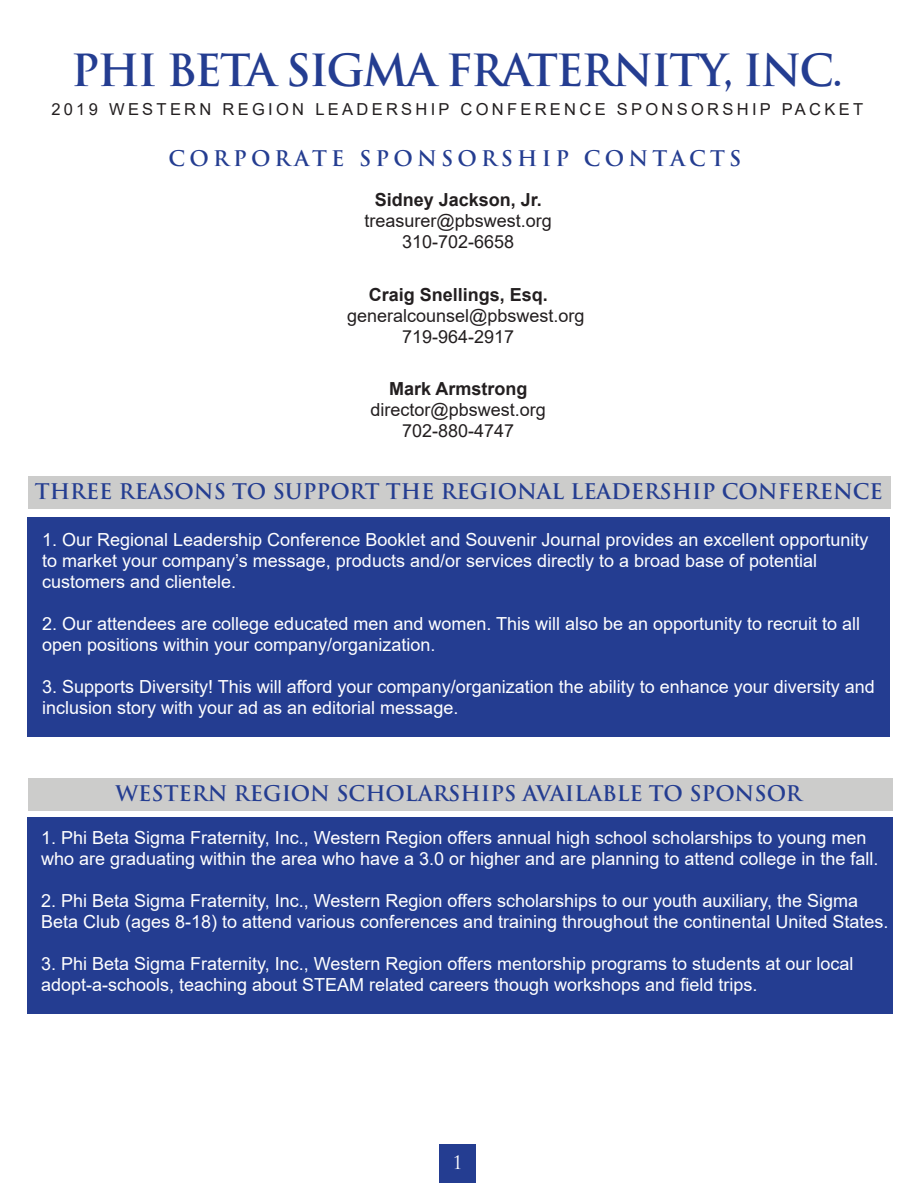
<style>
.page{position:relative;width:918px;height:1188px;background:#fff}
.page>*{position:absolute;margin:0;border:0;box-sizing:border-box;transform-origin:0 0}
.t1{font:700 43.2px "Trajan Pro";letter-spacing:-.04em;color:#243d91}
.t2{font:700 21px "Trajan Pro";color:#243d91}
.t3{font:700 21px "Trajan Pro";letter-spacing:.2em;color:#243d91}
.t4{font:18px/21px "Arial";color:#fff}
.t5{font:18px/21px "Arial";color:#231f20;text-align:center}
.t6{font:700 18px "Arial";color:#231f20}
.t7{font:18px "Trajan Pro";color:#fff}
.t8{font:16.5px "Arial";letter-spacing:.2em;color:#231f20}
</style>
<div class="page">
<div style="left:27px;top:517px;width:863px;height:220px;background:#243d91"></div>
<div style="left:28px;top:476px;width:863px;height:33px;background:#cccccb"></div>
<div style="left:28px;top:778px;width:865px;height:32px;background:#cccccb"></div>
<div style="left:27px;top:817px;width:866px;height:197px;background:#243d91"></div>
<div style="left:439px;top:1144px;width:36px;height:38px;background:#243d91"></div>
<h1 class="t1" style="left:71px;top:44px;width:773px">PHI BETA SIGMA FRATERNITY, INC.</h1>
<p class="t8" style="left:51px;top:98px;width:813px">2019 WESTERN REGION LEADERSHIP CONFERENCE SPONSORSHIP PACKET</p>
<p class="t3" style="left:169px;top:145px;width:574px">CORPORATE SPONSORSHIP CONTACTS</p>
<p class="t6" style="left:375px;top:187px;width:169px">Sidney Jackson, Jr.</p>
<p class="t5" style="left:365px;top:210px;width:189px">treasurer@pbswest.org<br>310-702-6658</p>
<p class="t6" style="left:369px;top:282px;width:181px">Craig Snellings, Esq.</p>
<p class="t5" style="left:402px;top:305px;width:184px;text-align:left;text-indent:-55px">generalcounsel@pbswest.org<br>719-964-2917</p>
<p class="t6" style="left:389px;top:376px;width:140px">Mark Armstrong</p>
<p class="t5" style="left:371px;top:399px;width:177px">director@pbswest.org<br>702-880-4747</p>
<p class="t2" style="left:35px;top:478px;width:850px">THREE REASONS TO SUPPORT THE REGIONAL LEADERSHIP CONFERENCE</p>
<p class="t4" style="left:42px;top:529px;width:828px">1. Our Regional Leadership Conference Booklet and Souvenir Journal provides an excellent opportunity to market your company’s message, products and/or services directly to a broad base of potential customers and clientele.</p>
<p class="t4" style="left:42px;top:613px;width:820px">2. Our attendees are college educated men and women. This will also be an opportunity to recruit to all open positions within your company/organization.</p>
<p class="t4" style="left:42px;top:676px;width:834px">3. Supports Diversity! This will afford your company/organization the ability to enhance your diversity and inclusion story with your ad as an editorial message.</p>
<p class="t2" style="left:115px;top:780px;width:688px">WESTERN REGION SCHOLARSHIPS AVAILABLE TO SPONSOR</p>
<p class="t4" style="left:41px;top:827px;width:839px">1. Phi Beta Sigma Fraternity, Inc., Western Region offers annual high school scholarships to young men who are graduating within the area who have a 3.0 or higher and are planning to attend college in the fall.</p>
<p class="t4" style="left:41px;top:890px;width:849px">2. Phi Beta Sigma Fraternity, Inc., Western Region offers scholarships to our youth auxiliary, the Sigma<br>Beta Club (ages 8-18) to attend various conferences and training throughout the continental United States.</p>
<p class="t4" style="left:41px;top:953px;width:814px">3. Phi Beta Sigma Fraternity, Inc., Western Region offers mentorship programs to students at our local adopt-a-schools, teaching about STEAM related careers though workshops and field trips.</p>
<p class="t7" style="left:452px;top:1151px;width:12px">1</p>
</div>
